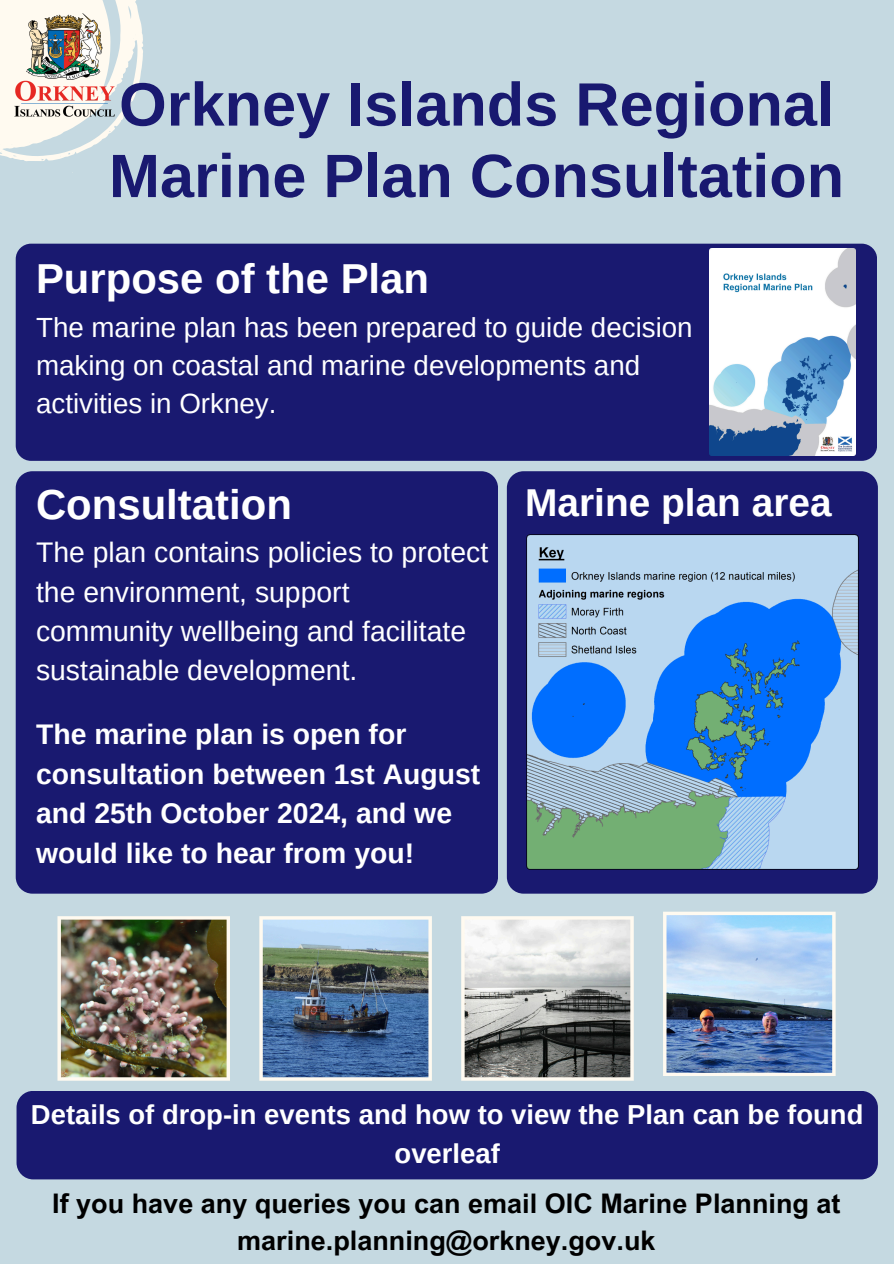
<style>
.page{position:relative;width:894px;height:1264px;background:#fff}
.page>*{position:absolute;margin:0;border:0;box-sizing:border-box;transform-origin:0 0}
.t1{font:700 61.2px/71.4px "Arimo";color:#191970}
.t2{font:700 41.85px "Arimo";color:#fff}
.t3{font:700 38.85px "Arimo";color:#fff}
.t4{font:28.35px/39.3px "Arimo";color:#fff}
.t5{font:700 28.35px/39.3px "Arimo";color:#fff}
.t6{font:27.75px/38.2px "Arimo";color:#fff}
.t7{font:700 27.45px/38.2px "Arimo";color:#fff;text-align:center}
.t8{font:700 27px/37.2px "Arial MT Pro";color:#000;text-align:center}
</style>
<div class="page">
<div style="left:0;top:0;width:893px;height:1263px;background:#c5d9e1"></div>
<svg style="left:0;top:0;width:143px;height:161px"></svg>
<img style="left:15px;top:13px;width:99px;height:104px">
<div style="left:16px;top:244px;width:860px;height:217px;background:#191970;border-radius:15px"></div>
<div style="left:506px;top:471px;width:371px;height:422px;background:#191970;border-radius:17px"></div>
<div style="left:16px;top:471px;width:481px;height:422px;background:#191970;border-radius:17px"></div>
<img style="left:526px;top:534px;width:332px;height:335px">
<img style="left:709px;top:249px;width:146px;height:207px">
<div style="left:17px;top:1090px;width:860px;height:89px;background:#191970;border-radius:17px"></div>
<img style="left:57px;top:916px;width:173px;height:164px">
<img style="left:259px;top:916px;width:173px;height:164px">
<svg style="left:461px;top:916px;width:172px;height:164px"></svg>
<img style="left:663px;top:911px;width:172px;height:165px">
<p class="t1" style="left:109px;top:69px;width:736px">Orkney Islands Regional<br>Marine Plan Consultation</p>
<h2 class="t2" style="left:36px;top:255px;width:394px">Purpose of the Plan</h2>
<h3 class="t6" style="left:36px;top:308px;width:658px">The marine plan has been prepared to guide decision making on coastal and marine developments and activities in Orkney.</h3>
<p class="t2" style="left:36px;top:481px;width:257px">Consultation</p>
<p class="t3" style="left:525px;top:481px;width:308px">Marine plan area</p>
<h2 class="t4" style="left:36px;top:532px;width:453px">The plan contains policies to protect the environment, support community wellbeing and facilitate sustainable development.</h2>
<p class="t5" style="left:36px;top:715px;width:445px">The marine plan is open for consultation between 1st August and 25th October 2024, and we would like to hear from you!</p>
<p class="t7" style="left:31px;top:1095px;width:833px">Details of drop-in events and how to view the Plan can be found overleaf</p>
<p class="t8" style="left:52px;top:1187px;width:789px">If you have any queries you can email OIC Marine Planning at marine.planning@orkney.gov.uk</p>
</div>
